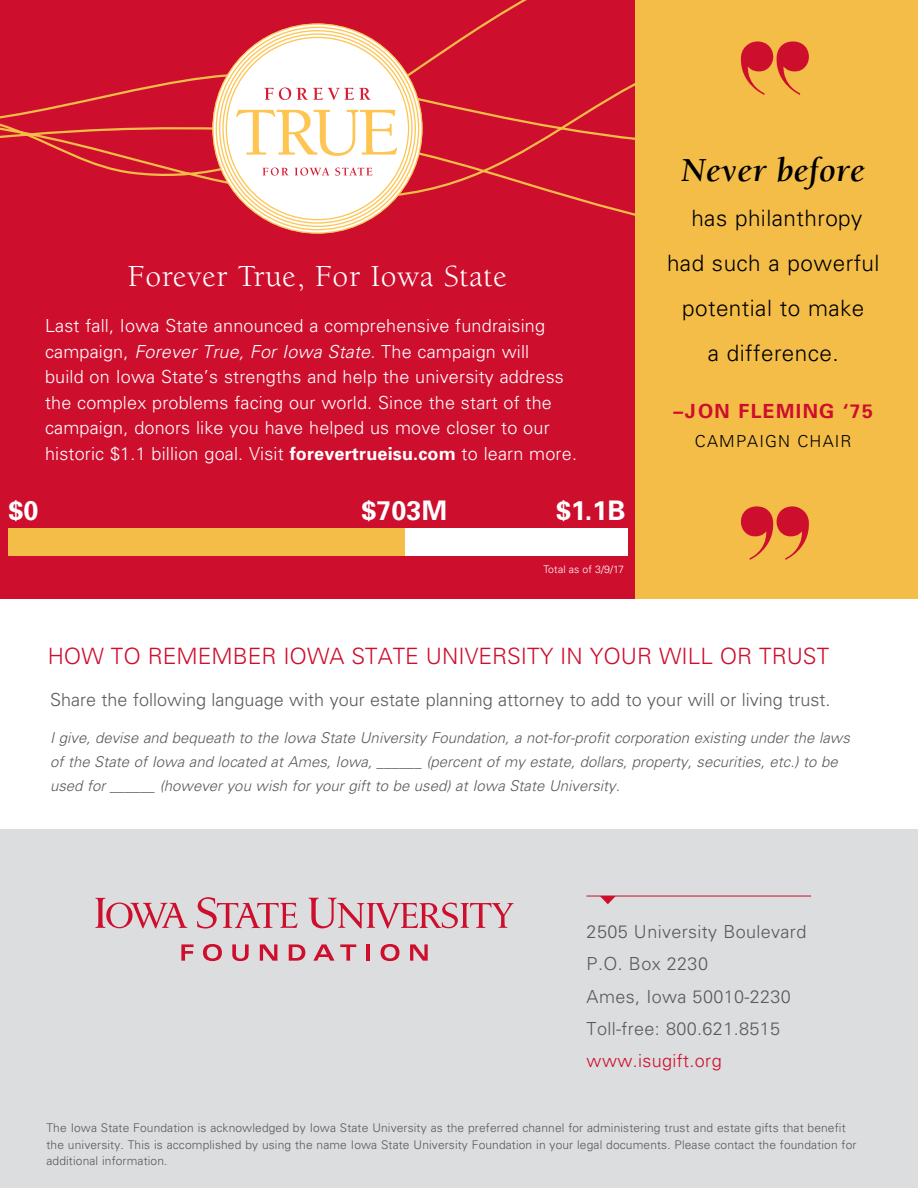
<style>
.page{position:relative;width:918px;height:1188px;background:#fff}
.page>*{position:absolute;margin:0;border:0;box-sizing:border-box;transform-origin:0 0}
.t1{font:italic 700 34.5px "Berkeley";color:#000}
.t2{font:31.5px "Berkeley";letter-spacing:.02em;color:#fff}
.t3{font:700 27px "Univers";color:#fff}
.t4{font:300 22.5px/45px "Univers";letter-spacing:.02em;color:#000;text-align:center}
.t5{font:300 22.5px "Univers";color:#ce0e2d}
.t6{font:700 19.5px "Univers";letter-spacing:.07em;color:#ce0e2d}
.t7{font:300 18px/25.5px "Univers";letter-spacing:.01em;color:#fff}
.t8{font:300 18px "Univers";color:#5a5b5d}
.t9{font:300 18px/32.4px "Univers";letter-spacing:.02em;color:#58595b}
.t10{font:300 18px "Univers";letter-spacing:.02em;color:#ce0e2d}
.t11{font:300 16.5px "Univers";letter-spacing:.07em;color:#000}
.t12{font:italic 300 15px/24px "Univers";color:#5a5b5d}
.t13{font:300 12px/16.5px "Univers";letter-spacing:.01em;color:#58595b}
.t14{font:300 10.5px "Univers";letter-spacing:.01em;color:#fff}
.s1{font-style:italic}
.s2{font-weight:700}
</style>
<div class="page">
<div style="left:632px;top:0;width:286px;height:598px;background:#f3bd48"></div>
<hr style="left:917px;top:495px;width:1px;height:99px;background:#ce0e2d">
<div style="left:0;top:829px;width:918px;height:359px;background:#dcddde"></div>
<svg style="left:181px;top:944px;width:13px;height:17px"></svg>
<svg style="left:203px;top:944px;width:19px;height:17px"></svg>
<svg style="left:232px;top:944px;width:17px;height:17px"></svg>
<svg style="left:260px;top:944px;width:17px;height:17px"></svg>
<svg style="left:289px;top:944px;width:16px;height:17px"></svg>
<svg style="left:313px;top:944px;width:43px;height:17px"></svg>
<hr style="left:366px;top:944px;width:4px;height:17px;background:#ce0e2d">
<svg style="left:381px;top:944px;width:18px;height:17px"></svg>
<svg style="left:410px;top:944px;width:18px;height:17px"></svg>
<svg style="left:95px;top:898px;width:92px;height:30px"></svg>
<svg style="left:197px;top:897px;width:101px;height:32px"></svg>
<svg style="left:309px;top:898px;width:205px;height:31px"></svg>
<svg style="left:601px;top:897px;width:14px;height:7px"></svg>
<hr style="left:586px;top:896px;width:225px;height:1px;background:#ce0e2d">
<svg style="left:917px;top:497px;width:1px;height:20px"></svg>
<div style="left:0;top:0;width:635px;height:598px;background:#ce0e2d"></div>
<svg style="left:0;top:0;width:635px;height:216px"></svg>
<svg style="left:212px;top:23px;width:211px;height:211px"></svg>
<svg style="left:216px;top:27px;width:203px;height:203px"></svg>
<div style="left:9px;top:528px;width:619px;height:28px;background:#fff"></div>
<div style="left:8px;top:529px;width:397px;height:27px;background:#f3bd48"></div>
<svg style="left:740px;top:41px;width:69px;height:54px"></svg>
<svg style="left:741px;top:506px;width:68px;height:54px"></svg>
<h2 class="t2" style="left:128px;top:260px;width:381px">Forever True, For Iowa State</h2>
<p class="t7" style="left:45px;top:313px;width:534px">Last fall, Iowa State announced a comprehensive fundraising campaign, <span class="s1">Forever True, For Iowa State</span>. The campaign will<br>build on Iowa State’s strengths and help the university address the complex problems facing our world. Since the start of the campaign, donors like you have helped us move closer to our historic $1.1 billion goal. Visit <span class="s2">forevertrueisu.com</span> to learn more.</p>
<h3 class="t3" style="left:9px;top:495px;width:32px">$0</h3>
<h3 class="t3" style="left:362px;top:494px;width:87px">$703M</h3>
<h3 class="t3" style="left:556px;top:495px;width:71px">$1.1B</h3>
<p class="t14" style="left:544px;top:563px;width:82px">Total as of 3/9/17</p>
<h1 class="t1" style="left:682px;top:152px;width:185px">Never before</h1>
<p class="t4" style="left:667px;top:196px;width:214px">has philanthropy had such a powerful potential to make<br>a difference.</p>
<p class="t6" style="left:674px;top:400px;width:201px">–JON FLEMING ‘75</p>
<p class="t11" style="left:695px;top:431px;width:158px">CAMPAIGN CHAIR</p>
<p class="t5" style="left:48px;top:642px;width:783px">HOW TO REMEMBER IOWA STATE UNIVERSITY IN YOUR WILL OR TRUST</p>
<p class="t8" style="left:50px;top:688px;width:782px">Share the following language with your estate planning attorney to add to your will or living trust.</p>
<p class="t12" style="left:50px;top:725px;width:801px">I give, devise and bequeath to the Iowa State University Foundation, a not-for-profit corporation existing under the laws of the State of Iowa and located at Ames, Iowa, ______ (percent of my estate, dollars, property, securities, etc.) to be used for ______ (however you wish for your gift to be used) at Iowa State University.</p>
<p class="t9" style="left:587px;top:915px;width:221px">2505 University Boulevard<br>P.O. Box 2230<br>Ames, Iowa 50010-2230<br>Toll-free: 800.621.8515</p>
<p class="t10" style="left:587px;top:1050px;width:137px">www.isugift.org</p>
<p class="t13" style="left:46px;top:1120px;width:812px">The Iowa State Foundation is acknowledged by Iowa State University as the preferred channel for administering trust and estate gifts that benefit the university. This is accomplished by using the name Iowa State University Foundation in your legal documents. Please contact the foundation for additional information.</p>
</div>
